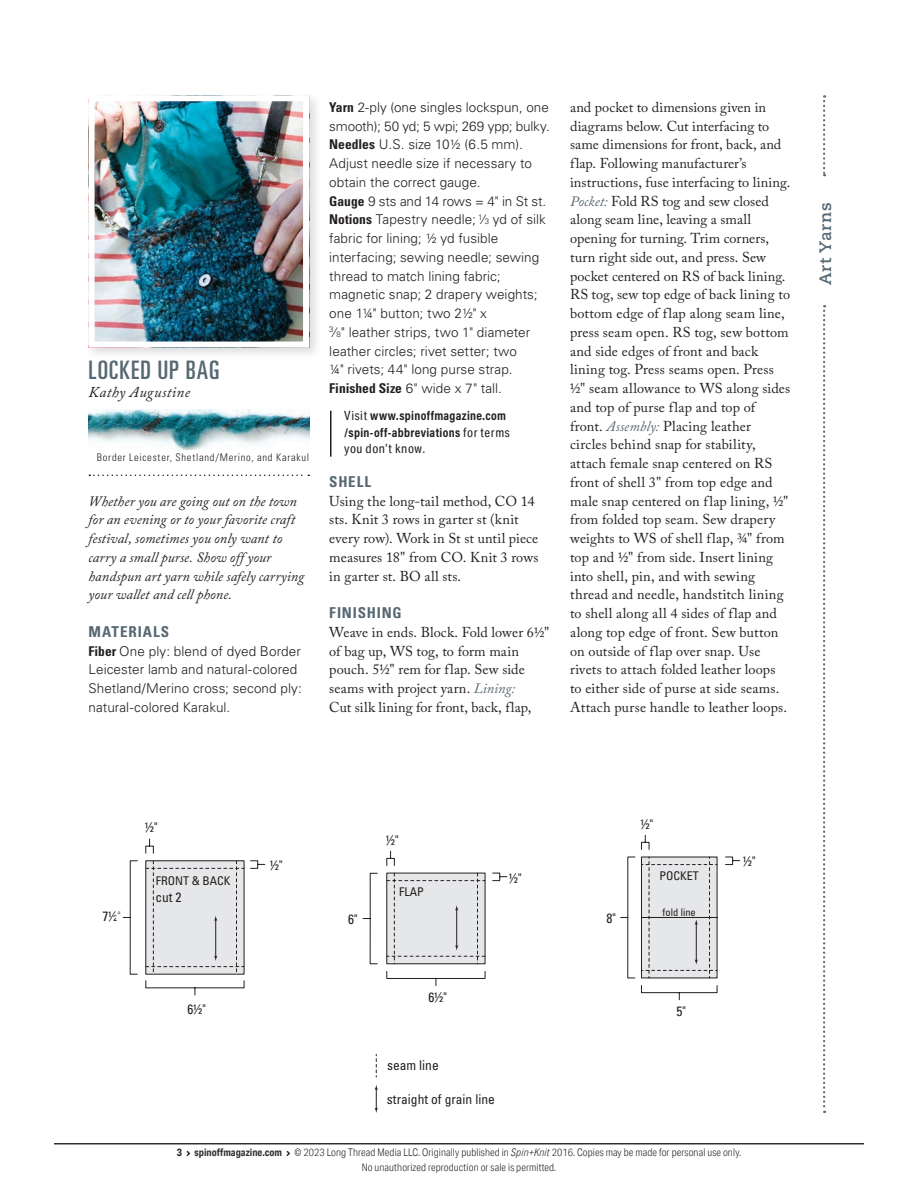
<style>
.page{position:relative;width:918px;height:1188px;background:#fff}
.page>*{position:absolute;margin:0;border:0;box-sizing:border-box;transform-origin:0 0}
.t1{font:ultra-condensed 25.5px "Univers LT Std";letter-spacing:.045em;color:#566872}
.t2{font:700 16.5px "Caecilia LT Std";letter-spacing:.05em;color:#566872}
.t3{font:700 condensed 15px "Univers LT Std";letter-spacing:.055em;color:#566872}
.t4{font:italic 15px "Adobe Caslon Pro";letter-spacing:.03em;color:#231f20}
.t5{font:14.25px/18.8px "Adobe Caslon Pro";letter-spacing:.01em;color:#231f20}
.t6{font:italic 14.25px/18.8px "Adobe Caslon Pro";letter-spacing:.005em;color:#231f20}
.t7{font:300 13.5px/18.8px "Univers LT Std";letter-spacing:.005em;color:#231f20}
.t8{font:condensed 13.5px "Univers LT Std";color:#231f20}
.Global_-_More_Info_-_Project_URL{font:12.75px/16.5px "Acumin Variable Concept";letter-spacing:.03em;color:#231f20}
.t9{font:condensed 12px "Univers LT Std";color:#231f20}
.t10{font:11.25px "Caecilia LT Std";color:#6c6d70}
.t11{font:300 10.5px/15px "Aktiv Grotesk Cd";letter-spacing:.01em;color:#231f20;text-align:center}
.t12{font:300 condensed 10.5px "Univers LT Std";letter-spacing:.07em;color:#231f20}
.t13{font:condensed 10.5px "Univers LT Std";color:#231f20}
.s1{font-weight:700;font-stretch:condensed}
.s2{font-size:7.8px}
.s3{font-style:italic;color:#566872}
.s4{font-family:"Aktiv Grotesk Cd"}
.s5{font-weight:700}
.s6{font-weight:700;color:#312f30}
.s7{font-style:italic}
</style>
<div class="page">
<svg style="left:186px;top:1150px;width:5px;height:7px"></svg>
<svg style="left:286px;top:1150px;width:5px;height:7px"></svg>
<hr style="left:54px;top:1143px;width:810px;height:1px;background:#231f20">
<svg style="left:823px;top:95px;width:2px;height:81px"></svg>
<svg style="left:823px;top:305px;width:2px;height:808px"></svg>
<div style="left:85px;top:92px;width:237px;height:269px;background:#231f20;opacity:.15"></div>
<img style="left:96px;top:102px;width:206px;height:239px">
<div style="left:89px;top:95px;width:220px;height:253px;border:6px solid #fff"></div>
<img style="left:89px;top:410px;width:220px;height:40px">
<svg style="left:89px;top:475px;width:220px;height:1px"></svg>
<svg style="left:123px;top:839px;width:142px;height:156px"></svg>
<svg style="left:363px;top:851px;width:144px;height:135px"></svg>
<svg style="left:620px;top:835px;width:120px;height:165px"></svg>
<svg style="left:376px;top:1054px;width:1px;height:23px"></svg>
<svg style="left:375px;top:1085px;width:3px;height:28px"></svg>
<hr style="left:330px;top:411px;width:2px;height:46px;background:#231f20">
<p class="t1" style="left:89px;top:356px;width:132px">LOCKED UP BAG</p>
<p class="t4" style="left:89px;top:383px;width:103px">Kathy Augustine</p>
<p class="t12" style="left:97px;top:451px;width:214px">Border Leicester, Shetland/Merino, and Karakul</p>
<p class="t6" style="left:89px;top:491px;width:217px">Whether you are going out on the town for an evening or to your favorite craft festival, sometimes you only want to carry a small purse. Show off your handspun art yarn while safely carrying your wallet and cell phone.</p>
<p class="t3" style="left:89px;top:622px;width:82px">MATERIALS</p>
<p class="t7" style="left:89px;top:641px;width:215px"><span class="s1">Fiber</span> One ply: blend of dyed Border Leicester lamb and natural-colored Shetland/Merino cross; second ply: natural-colored Karakul.</p>
<p class="t7" style="left:329px;top:98px;width:222px"><span class="s1">Yarn</span> 2-ply (one singles lockspun, one smooth); 50 yd; 5 wpi; 269 ypp; bulky.<br><span class="s1">Needles</span> U.S. size 101/2 (6.5 mm).<br>Adjust needle size if necessary to obtain the correct gauge.<br><span class="s1">Gauge</span> 9 sts and 14 rows = 4" in St st.<br><span class="s1">Notions</span> Tapestry needle; <sup>1</sup>∕<span class="s2">3</span> yd of silk fabric for lining; 1/2 yd fusible interfacing; sewing needle; sewing thread to match lining fabric; magnetic snap; 2 drapery weights; one 11/4" button; two 21/2" x<br><sup>3</sup>∕<span class="s2">8</span>" leather strips, two 1" diameter leather circles; rivet setter; two<br>1/4" rivets; 44" long purse strap.<br><span class="s1">Finished Size</span> 6" wide x 7" tall.</p>
<p class="t5" style="left:329px;top:416px;width:200px">See knittingdaily.com/glossary for terms you don’t know.</p>
<p class="t3" style="left:329px;top:472px;width:43px">SHELL</p>
<p class="t5" style="left:329px;top:491px;width:211px">Using the long-tail method, CO 14 sts. Knit 3 rows in garter st (knit every row). Work in St st until piece measures 18" from CO. Knit 3 rows in garter st. BO all sts.</p>
<p class="t3" style="left:329px;top:604px;width:74px">FINISHING</p>
<p class="t5" style="left:329px;top:623px;width:222px">Weave in ends. Block. Fold lower 61/2" of bag up, WS tog, to form main pouch. 51/2" rem for flap. Sew side seams with project yarn. <span class="s3">Lining:<br></span>Cut silk lining for front, back, flap,</p>
<p class="Global_-_More_Info_-_Project_URL" style="left:344px;top:407px;width:167px"><span class="s4">Visit</span> www.spinoffmagazine.com /spin-off-abbreviations <span class="s4">for terms you don’t know.</span></p>
<p class="t5" style="left:570px;top:98px;width:222px">and pocket to dimensions given in diagrams below. Cut interfacing to same dimensions for front, back, and flap. Following manufacturer’s instructions, fuse interfacing to lining.<br><span class="s3">Pocket:</span> Fold RS tog and sew closed along seam line, leaving a small opening for turning. Trim corners, turn right side out, and press. Sew pocket centered on RS of back lining.<br>RS tog, sew top edge of back lining to bottom edge of flap along seam line, press seam open. RS tog, sew bottom and side edges of front and back lining tog. Press seams open. Press 1/2" seam allowance to WS along sides and top of purse flap and top of front. <span class="s3">Assembly:</span> Placing leather circles behind snap for stability, attach female snap centered on RS front of shell 3" from top edge and male snap centered on flap lining, 1/2" from folded top seam. Sew drapery weights to WS of shell flap, 3/4" from top and 1/2" from side. Insert lining into shell, pin, and with sewing thread and needle, handstitch lining to shell along all 4 sides of flap and along top edge of front. Sew button on outside of flap over snap. Use rivets to attach folded leather loops to either side of purse at side seams.<br>Attach purse handle to leather loops.</p>
<p class="t2" style="left:816px;top:285px;width:84px;rotate:-90deg">Art Yarns</p>
<p class="t8" style="left:103px;top:908px;width:20px">7½"</p>
<p class="t8" style="left:145px;top:819px;width:14px">½"</p>
<p class="t9" style="left:156px;top:873px;width:76px">FRONT &amp; BACK</p>
<p class="t8" style="left:155px;top:889px;width:28px">cut 2</p>
<p class="t8" style="left:270px;top:857px;width:14px">½"</p>
<p class="t8" style="left:348px;top:911px;width:11px">6"</p>
<p class="t8" style="left:386px;top:831px;width:14px">½"</p>
<p class="t9" style="left:399px;top:884px;width:26px">FLAP</p>
<p class="t8" style="left:509px;top:869px;width:14px">½"</p>
<p class="t8" style="left:607px;top:910px;width:11px">8"</p>
<p class="t8" style="left:641px;top:815px;width:14px">½"</p>
<p class="t9" style="left:660px;top:868px;width:41px">POCKET</p>
<p class="t13" style="left:663px;top:905px;width:35px">fold line</p>
<p class="t8" style="left:743px;top:853px;width:14px">½"</p>
<p class="t8" style="left:188px;top:1001px;width:20px">6½"</p>
<p class="t8" style="left:429px;top:988px;width:20px">6½"</p>
<p class="t8" style="left:387px;top:1056px;width:53px">seam line</p>
<p class="t8" style="left:387px;top:1091px;width:109px">straight of grain line</p>
<p class="t8" style="left:676px;top:1002px;width:11px">5"</p>
<p class="t10" style="left:589px;top:1145px;width:188px">spinningdaily.com • Spin + Knit</p>
<p class="t11" style="left:177px;top:1145px;width:566px"><span class="s5">3</span> <span class="s6">spinoffmagazine.com</span> © 2023 Long Thread Media LLC. Originally published in <span class="s7">Spin+Knit</span> 2016. Copies may be made for personal use only.<br>No unauthorized reproduction or sale is permitted.</p>
</div>
